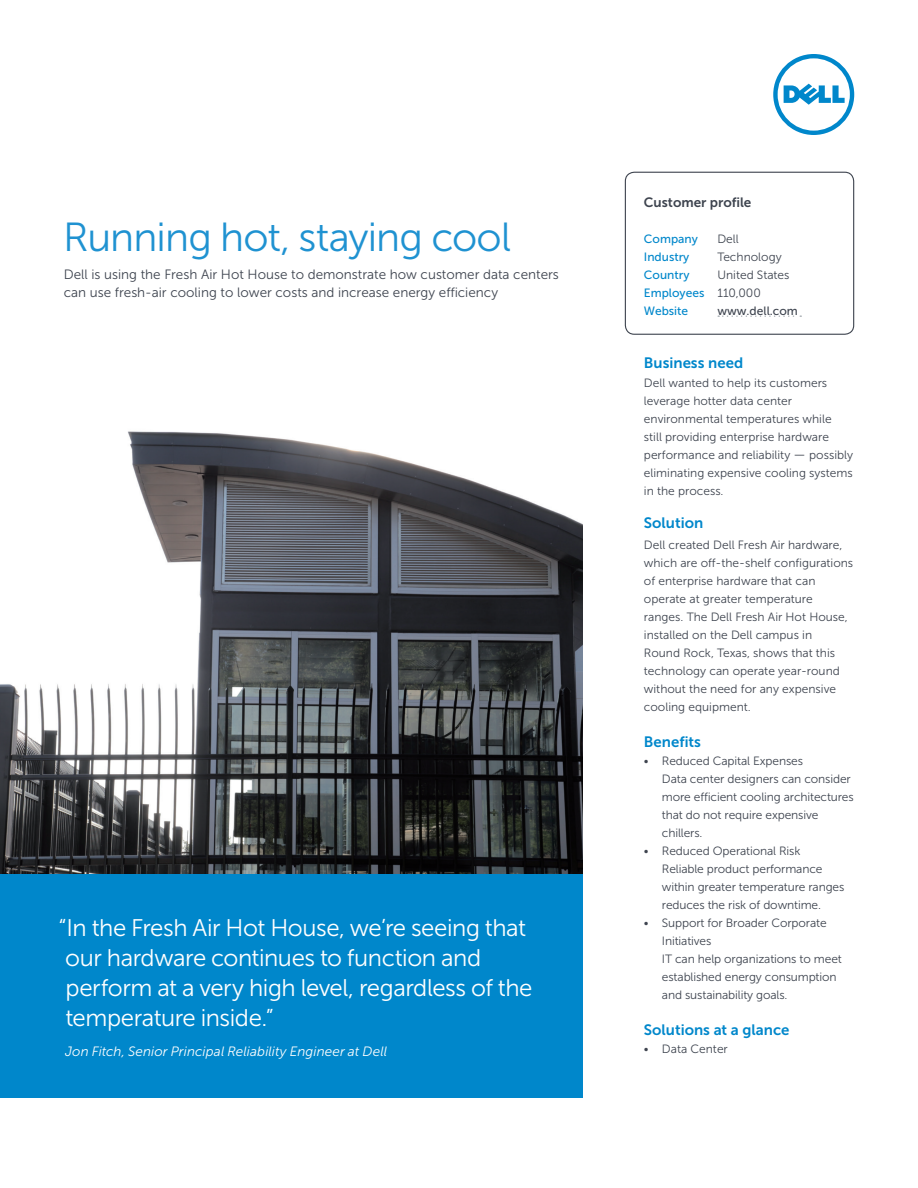
<style>
.page{position:relative;width:918px;height:1188px;background:#fff}
.page>*{position:absolute;margin:0;border:0;box-sizing:border-box;transform-origin:0 0}
.t1{font:40.5px "Museo Sans For Dell 300";letter-spacing:-.02em;color:#1f92d1}
.t2{font:24px/30px "Museo Sans For Dell 300";letter-spacing:-.02em;color:#fff}
.t3{font:15px "Museo Sans For Dell 700";color:#0087cb}
.t4{font:13.5px/18px "Museo Sans For Dell 300";color:#3e444f}
.t5{font:italic 13.5px "Museo Sans For Dell 300";letter-spacing:.005em;color:#fff}
.t6{font:13.5px "Museo Sans For Dell 700";color:#3e444f}
.t7{font:12px/18px "Museo Sans For Dell 300";color:#3e444f}
.t8{font:12px/18px "Museo Sans For Dell 500";color:#0087cb}
.t9{font:12px "Museo Sans For Dell 500";color:#3e444f}
.s1{font-family:"Museo Sans For Dell 300";color:#3e444f}
.s2{font-size:13.5px}
</style>
<div class="page">
<svg style="left:773px;top:54px;width:81px;height:81px"></svg>
<svg style="left:718px;top:315px;width:83px;height:2px"></svg>
<div style="left:625px;top:172px;width:229px;height:163px;border:1px solid #3e444f;border-radius:9px"></div>
<img style="left:0;top:431px;width:583px;height:444px">
<div style="left:0;top:875px;width:583px;height:223px;background:#0087cb"></div>
<h1 class="t1" style="left:63px;top:215px;width:449px">Running hot, staying cool</h1>
<p class="t4" style="left:64px;top:265px;width:497px">Dell is using the Fresh Air Hot House to demonstrate how customer data centers can use fresh-air cooling to lower costs and increase energy efficiency</p>
<h2 class="t2" style="left:59px;top:913px;width:476px">“In the Fresh Air Hot House, we’re seeing that our hardware continues to function and perform at a very high level, regardless of the temperature inside.”</h2>
<p class="t5" style="left:65px;top:1044px;width:323px">Jon Fitch, Senior Principal Reliability Engineer at Dell</p>
<p class="t6" style="left:644px;top:195px;width:109px">Customer profile</p>
<p class="t8" style="left:644px;top:230px;width:56px">Company</p>
<p class="t7" style="left:717px;top:230px;width:23px">Dell</p>
<p class="t8" style="left:644px;top:248px;width:47px">Industry</p>
<p class="t7" style="left:717px;top:248px;width:66px">Technology</p>
<p class="t8" style="left:644px;top:266px;width:47px">Country</p>
<p class="t7" style="left:717px;top:266px;width:74px">United States</p>
<p class="t8" style="left:644px;top:284px;width:119px">Employees <span class="s1">110,000<br></span>Website</p>
<p class="t9" style="left:717px;top:304px;width:82px">www.dell.com</p>
<p class="t3" style="left:644px;top:355px;width:101px">Business need</p>
<p class="t7" style="left:644px;top:374px;width:211px">Dell wanted to help its customers leverage hotter data center environmental temperatures while<br>still providing enterprise hardware performance and reliability <span class="s2">—</span> possibly eliminating expensive cooling systems in the process.</p>
<p class="t3" style="left:644px;top:514px;width:61px">Solution</p>
<p class="t7" style="left:644px;top:536px;width:211px">Dell created Dell Fresh Air hardware, which are off-the-shelf configurations of enterprise hardware that can operate at greater temperature ranges. The Dell Fresh Air Hot House, installed on the Dell campus in<br>Round Rock, Texas, shows that this technology can operate year-round without the need for any expensive cooling equipment.</p>
<p class="t3" style="left:644px;top:733px;width:59px">Benefits</p>
<p class="t7" style="left:662px;top:752px;width:193px;text-indent:-18px">• Reduced Capital Expenses<br>Data center designers can consider more efficient cooling architectures that do not require expensive chillers.</p>
<p class="t7" style="left:662px;top:842px;width:184px;text-indent:-18px">• Reduced Operational Risk<br>Reliable product performance within greater temperature ranges reduces the risk of downtime.</p>
<p class="t7" style="left:662px;top:914px;width:181px;text-indent:-18px">• Support for Broader Corporate<br>Initiatives<br>IT can help organizations to meet established energy consumption and sustainability goals.</p>
<p class="t3" style="left:644px;top:1021px;width:147px">Solutions at a glance</p>
<p class="t7" style="left:644px;top:1040px;width:85px">• Data Center</p>
</div>
